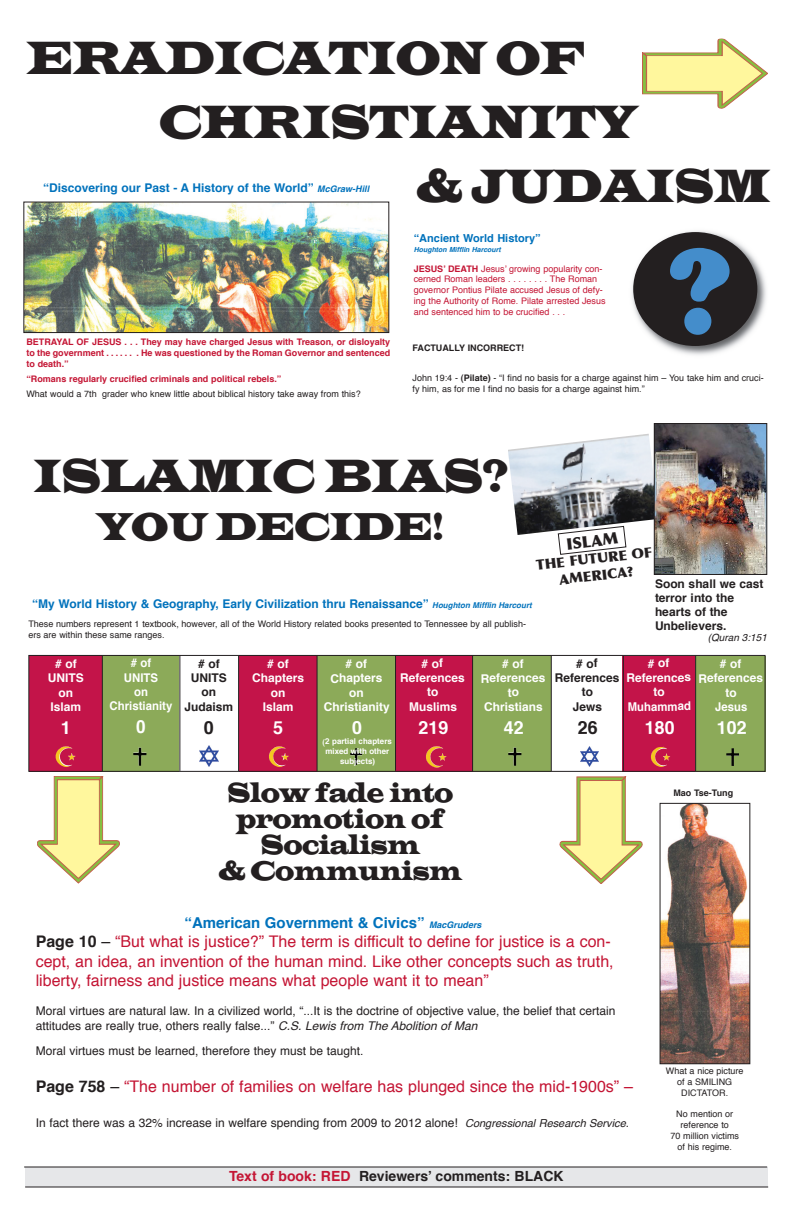
<style>
.page{position:relative;width:792px;height:1224px;background:#fff}
.page>*{position:absolute;margin:0;border:0;box-sizing:border-box;transform-origin:0 0}
.t1{font:900 128px "Cooper";color:#448dcb}
.t2{font:48px "Latin Wide";letter-spacing:-.035em;color:#231f20;scale:.7 1}
.t3{font:40px "Latin Wide";letter-spacing:-.035em;color:#231f20;scale:.7 1}
.t4{font:28px/26px "Latin Wide";letter-spacing:-.035em;color:#231f20;text-align:center;scale:.7 1}
.t5{font:700 18px "Helvetica";color:#fff}
.t6{font:700 18px "Helvetica";color:#231f20}
.t7{font:700 18px "Helvetica";color:#fff;scale:.95 1}
.t8{font:16px/19.2px "Helvetica";color:#c41534}
.t9{font:900 16px "Optima";color:#231f20}
.t10{font:700 15px "Helvetica";color:#0072bc}
.t11{font:700 14px "Helvetica";color:#231f20}
.t12{font:900 14px/17.1px "Optima";color:#231f20;text-align:center}
.t13{font:12px/14.4px "Helvetica";color:#231f20}
.t14{font:700 12px/14.4px "Helvetica";color:#fff;text-align:center}
.t15{font:700 12px "Helvetica";color:#0072bc}
.t16{font:700 12px/14.4px "Helvetica";color:#231f20;text-align:center}
.t17{font:700 12px/14.4px "Helvetica";color:#fff;text-align:center;scale:.95 1}
.t18{font:700 11px "Helvetica";color:#0072bc}
.t19{font:italic 10px "Helvetica";color:#231f20}
.t20{font:9px/10.8px "Helvetica";color:#231f20}
.t21{font:700 9px/10.8px "Helvetica";color:#c41534;text-align:justify}
.t22{font:9px/10.8px "Helvetica";color:#c41534}
.t23{font:700 9px "Helvetica";color:#231f20}
.t24{font:700 8px/10px "Helvetica";color:#fff;text-align:center}
.t25{font:italic 700 7px "Helvetica";color:#0072bc}
.s1{font-style:italic;font-size:9px}
.s2{font-weight:700}
.s3{font-style:italic;font-size:8px}
.s4{font-weight:700;color:#231f20}
.s5{color:#231f20}
.s6{font-style:italic}
.s7{font-style:italic;font-size:11px}
.s8{color:#c41534}
</style>
<div class="page">
<img style="left:26px;top:204px;width:361px;height:127px">
<div style="left:24px;top:202px;width:365px;height:131px;border:1px solid #231f20"></div>
<img style="left:632px;top:231px;width:134px;height:124px">
<div style="left:633px;top:232px;width:124px;height:114px;background:#231f20;border-radius:50%"></div>
<div style="left:30px;top:655px;width:72px;height:117px;background:#c31449"></div>
<div style="left:103px;top:655px;width:76px;height:117px;background:#8caa59"></div>
<div style="left:239px;top:655px;width:78px;height:117px;background:#c31449"></div>
<div style="left:318px;top:655px;width:77px;height:117px;background:#8caa59"></div>
<div style="left:623px;top:656px;width:72px;height:115px;background:#c31449"></div>
<div style="left:695px;top:656px;width:71px;height:115px;background:#8caa59"></div>
<div style="left:395px;top:655px;width:77px;height:117px;background:#c31449"></div>
<div style="left:473px;top:655px;width:78px;height:117px;background:#8caa59"></div>
<div style="left:28px;top:655px;width:738px;height:117px;border:1px solid #231f20"></div>
<hr style="left:623px;top:656px;width:1px;height:115px;background:#231f20">
<hr style="left:695px;top:656px;width:1px;height:115px;background:#231f20">
<hr style="left:551px;top:656px;width:1px;height:115px;background:#231f20">
<hr style="left:472px;top:656px;width:1px;height:115px;background:#231f20">
<hr style="left:395px;top:655px;width:1px;height:116px;background:#231f20">
<hr style="left:317px;top:656px;width:1px;height:115px;background:#231f20">
<hr style="left:238px;top:656px;width:1px;height:115px;background:#231f20">
<hr style="left:179px;top:655px;width:1px;height:116px;background:#231f20">
<hr style="left:102px;top:656px;width:1px;height:115px;background:#231f20">
<svg style="left:642px;top:39px;width:126px;height:69px"></svg>
<svg style="left:37px;top:776px;width:83px;height:107px"></svg>
<svg style="left:560px;top:777px;width:82px;height:107px"></svg>
<img style="left:662px;top:805px;width:86px;height:257px">
<div style="left:660px;top:803px;width:90px;height:261px;border:1px solid #231f20"></div>
<img style="left:508px;top:434px;width:146px;height:101px">
<svg style="left:558px;top:526px;width:68px;height:29px"></svg>
<img style="left:656px;top:425px;width:109px;height:148px">
<div style="left:654px;top:423px;width:113px;height:152px;border:1px solid #231f20"></div>
<img style="left:133px;top:747px;width:13px;height:19px">
<img style="left:508px;top:747px;width:13px;height:19px">
<img style="left:726px;top:748px;width:13px;height:18px">
<img style="left:350px;top:748px;width:12px;height:17px">
<img style="left:55px;top:746px;width:21px;height:21px">
<img style="left:269px;top:746px;width:20px;height:21px">
<img style="left:426px;top:746px;width:21px;height:22px">
<img style="left:651px;top:747px;width:19px;height:20px">
<img style="left:580px;top:746px;width:18px;height:21px">
<img style="left:200px;top:746px;width:18px;height:21px">
<div style="left:25px;top:1167px;width:743px;height:20px;background:#e6e7e9"></div>
<hr style="left:24px;top:1166px;width:743px;height:2px;background:#231f20">
<hr style="left:25px;top:1186px;width:743px;height:2px;background:#231f20">
<h2 class="t2" style="left:26px;top:36px;width:799px">ERADICATION OF</h2>
<h2 class="t2" style="left:159px;top:100px;width:685px">CHRISTIANITY</h2>
<h2 class="t2" style="left:416px;top:164px;width:508px">&amp; JUDAISM</h2>
<h3 class="t15" style="left:43px;top:182px;width:328px">“Discovering our Past - A History of the World” <span class="s1">McGraw-Hill</span></h3>
<p class="t21" style="left:26px;top:337px;width:365px">BETRAYAL OF JESUS . . . They may have charged Jesus with Treason, or disloyalty to the government . . . . . . . He was questioned by the Roman Governor and sentenced to death.”</p>
<p class="t21" style="left:26px;top:374px;width:257px">“Romans regularly crucified criminals and political rebels.”</p>
<p class="t20" style="left:26px;top:389px;width:336px">What would a 7th grader who knew little about biblical history take away from this?</p>
<p class="t18" style="left:414px;top:233px;width:128px">“Ancient World History”</p>
<p class="t25" style="left:414px;top:247px;width:89px">Houghton Mifflin Harcourt</p>
<p class="t22" style="left:414px;top:264px;width:193px"><span class="s2">JESUSʼ DEATH</span> Jesusʼ growing popularity con&shy;cerned Roman leaders . . . . . . . . The Roman governor Pontius Pilate accused Jesus of defy&shy;ing the Authority of Rome. Pilate arrested Jesus and sentenced him to be crucified . . .</p>
<h1 class="t1" style="left:669px;top:216px;width:63px">?</h1>
<p class="t23" style="left:413px;top:344px;width:113px">FACTUALLY INCORRECT!</p>
<p class="t20" style="left:413px;top:373px;width:353px">John 19:4 - <span class="s2">(Pilate)</span> - “I find no basis for a charge against him – You take him and cruci&shy;fy him, as for me I find no basis for a charge against him.”</p>
<h2 class="t2" style="left:33px;top:454px;width:681px">ISLAMIC BIAS?</h2>
<h3 class="t3" style="left:97px;top:508px;width:498px">YOU DECIDE!</h3>
<h3 class="t9" style="left:565px;top:534px;width:54px;rotate:-7deg">ISLAM</h3>
<h3 class="t12" style="left:535px;top:557px;width:118px;rotate:-7deg">THE FUTURE OF<br>AMERICA?</h3>
<h3 class="t16" style="left:655px;top:578px;width:110px;line-height:14px;text-align:left">Soon shall we cast terror into the hearts of the<br>Unbelievers.</h3>
<p class="t19" style="left:708px;top:634px;width:61px">(Quran 3:151</p>
<h3 class="t15" style="left:32px;top:599px;width:501px">“My World History &amp; Geography, Early Civilization thru Renaissance” <span class="s3">Houghton Mifflin Harcourt</span></h3>
<p class="t20" style="left:28px;top:619px;width:499px">These numbers represent 1 textbook, however, all of the World History related books presented to Tennessee by all publish&shy;ers are within these same ranges.</p>
<h3 class="t14" style="left:48px;top:658px;width:37px"># of<br>UNITS on<br>Islam</h3>
<h3 class="t5" style="left:61px;top:720px;width:12px">1</h3>
<h3 class="t17" style="left:110px;top:657px;width:67px"># of<br>UNITS<br>on<br>Christianity</h3>
<h3 class="t7" style="left:136px;top:720px;width:12px">0</h3>
<h3 class="t16" style="left:185px;top:657px;width:50px"># of<br>UNITS on<br>Judaism</h3>
<h3 class="t6" style="left:204px;top:720px;width:12px">0</h3>
<h3 class="t14" style="left:252px;top:658px;width:53px"># of<br>Chapters on<br>Islam</h3>
<h3 class="t5" style="left:273px;top:720px;width:12px">5</h3>
<h3 class="t14" style="left:323px;top:658px;width:67px;rotate:-1deg"># of<br>Chapters on<br>Christianity</h3>
<p class="t24" style="left:322px;top:737px;width:71px;rotate:-1deg">(2 partial chapters mixed with other subjects)</p>
<h3 class="t14" style="left:400px;top:658px;width:66px;rotate:-1deg"># of<br>References to<br>Muslims</h3>
<h3 class="t14" style="left:480px;top:658px;width:66px;rotate:-1deg"># of<br>References to<br>Christians</h3>
<h3 class="t16" style="left:554px;top:658px;width:66px;rotate:-1deg"># of<br>References to<br>Jews</h3>
<h3 class="t14" style="left:626px;top:658px;width:66px;rotate:-1deg"># of<br>References to<br>Muhammad</h3>
<h3 class="t14" style="left:698px;top:658px;width:66px;rotate:-1deg"># of<br>References to<br>Jesus</h3>
<h3 class="t4" style="left:218px;top:781px;width:350px">Slow fade into promotion of<br>Socialism<br>&amp; Communism</h3>
<p class="t23" style="left:673px;top:790px;width:61px">Mao Tse-Tung</p>
<h3 class="t10" style="left:185px;top:916px;width:299px">“American Government &amp; Civics” <span class="s1">MacGruders</span></h3>
<h3 class="t8" style="left:36px;top:933px;width:579px"><span class="s4">Page 10</span> <span class="s5">–</span> “But what is justice?” The term is difficult to define for justice is a con&shy;cept, an idea, an invention of the human mind. Like other concepts such as truth, liberty, fairness and justice means what people want it to mean”</h3>
<h3 class="t13" style="left:36px;top:1005px;width:581px">Moral virtues are natural law. In a civilized world, “...It is the doctrine of objective value, the belief that certain attitudes are really true, others really false...” <span class="s6">C.S. Lewis from The Abolition of Man</span></h3>
<h3 class="t13" style="left:36px;top:1044px;width:329px">Moral virtues must be learned, therefore they must be taught.</h3>
<h3 class="t8" style="left:36px;top:1078px;width:599px"><span class="s4">Page 758</span> <span class="s5">–</span> “The number of families on welfare has plunged since the mid-1900s” –</h3>
<h3 class="t13" style="left:36px;top:1116px;width:595px">In fact there was a 32% increase in welfare spending from 2009 to 2012 alone! <span class="s7">Congressional Research Service.</span></h3>
<h3 class="t11" style="left:229px;top:1170px;width:336px"><span class="s8">Text of book: RED</span> Reviewersʼ comments: BLACK</h3>
<p class="t20" style="left:666px;top:1066px;width:79px;text-align:center">What a nice picture of a SMILING<br>DICTATOR.</p>
<p class="t20" style="left:671px;top:1109px;width:70px;text-align:center">No mention or reference to<br>70 million victims of his regime.</p>
</div>
